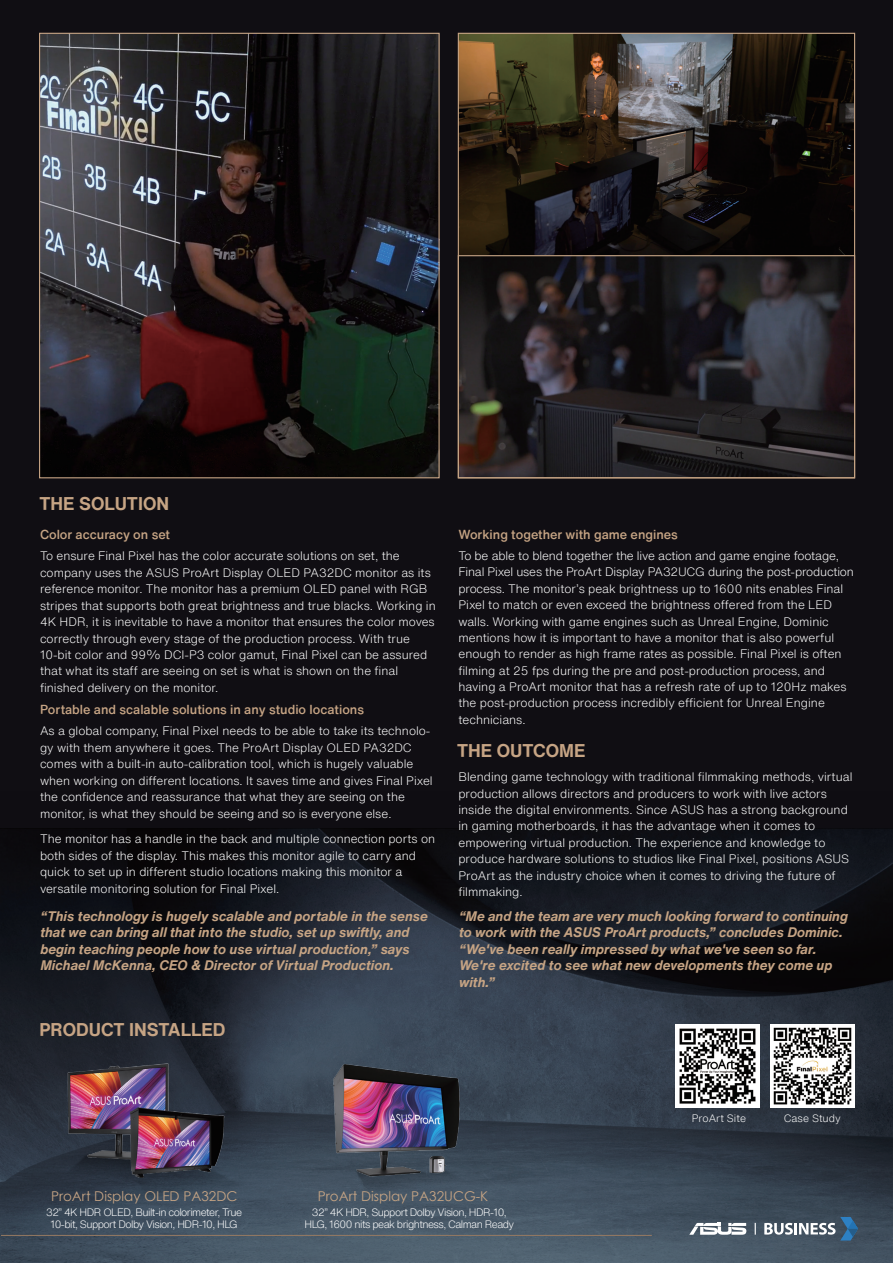
<style>
.page{position:relative;width:893px;height:1263px;background:#100e13}
.page>*{position:absolute;margin:0;border:0;box-sizing:border-box;transform-origin:0 0}
.t1{font:700 18px "Helvetica Now Text";color:#c6a484}
.t2{font:italic 700 13.5px/16.5px "Helvetica Now Text";color:#c6a484}
.t3{font:13.5px "Century Gothic";color:#c6a484}
.t4{font:500 12.75px "Helvetica Now Text";color:#c6a484}
.t5{font:300 12px/16.4px "Helvetica Now Text";color:#fff}
.t6{font:300 10.5px/12px "Helvetica Now Text";letter-spacing:-.05em;color:#fff;text-align:center}
.t7{font:300 10.5px "Helvetica Now Text";color:#fff}
</style>
<div class="page">
<img style="left:0;top:828px;width:893px;height:435px">
<hr style="left:1px;top:1235px;width:651px;height:1px;background:#977a62">
<svg style="left:689px;top:1223px;width:57px;height:12px"></svg>
<svg style="left:755px;top:1223px;width:1px;height:12px"></svg>
<svg style="left:764px;top:1217px;width:94px;height:23px"></svg>
<img style="left:41px;top:35px;width:397px;height:441px">
<img style="left:0;top:1099px;width:319px;height:160px">
<img style="left:67px;top:1033px;width:162px;height:162px">
<img style="left:303px;top:1113px;width:286px;height:146px">
<img style="left:319px;top:1042px;width:152px;height:152px">
<img style="left:460px;top:35px;width:393px;height:441px">
<img style="left:676px;top:1024px;width:83px;height:83px">
<img style="left:771px;top:1024px;width:83px;height:83px">
<h1 class="t1" style="left:40px;top:490px;width:131px">THE SOLUTION</h1>
<p class="t4" style="left:40px;top:525px;width:131px">Color accuracy on set</p>
<p class="t5" style="left:40px;top:547px;width:397px">To ensure Final Pixel has the color accurate solutions on set, the company uses the ASUS ProArt Display OLED PA32DC monitor as its reference monitor. The monitor has a premium OLED panel with RGB stripes that supports both great brightness and true blacks. Working in 4K HDR, it is inevitable to have a monitor that ensures the color moves correctly through every stage of the production process. With true 10-bit color and 99% DCI-P3 color gamut, Final Pixel can be assured that what its staff are seeing on set is what is shown on the final finished delivery on the monitor.</p>
<p class="t4" style="left:40px;top:700px;width:325px">Portable and scalable solutions in any studio locations</p>
<p class="t5" style="left:40px;top:722px;width:394px">As a global company, Final Pixel needs to be able to take its technolo&shy;gy with them anywhere it goes. The ProArt Display OLED PA32DC comes with a built-in auto-calibration tool, which is hugely valuable when working on different locations. It saves time and gives Final Pixel the confidence and reassurance that what they are seeing on the monitor, is what they should be seeing and so is everyone else.</p>
<p class="t5" style="left:40px;top:830px;width:397px">The monitor has a handle in the back and multiple connection ports on both sides of the display. This makes this monitor agile to carry and quick to set up in different studio locations making this monitor a versatile monitoring solution for Final Pixel.</p>
<p class="t4" style="left:458px;top:525px;width:221px">Working together with game engines</p>
<p class="t5" style="left:458px;top:547px;width:397px">To be able to blend together the live action and game engine footage, Final Pixel uses the ProArt Display PA32UCG during the post-production process. The monitor’s peak brightness up to 1600 nits enables Final Pixel to match or even exceed the brightness offered from the LED walls. Working with game engines such as Unreal Engine, Dominic mentions how it is important to have a monitor that is also powerful enough to render as high frame rates as possible. Final Pixel is often filming at 25 fps during the pre and post-production process, and having a ProArt monitor that has a refresh rate of up to 120Hz makes the post-production process incredibly efficient for Unreal Engine technicians.</p>
<h1 class="t1" style="left:457px;top:737px;width:130px">THE OUTCOME</h1>
<p class="t5" style="left:458px;top:768px;width:395px">Blending game technology with traditional filmmaking methods, virtual production allows directors and producers to work with live actors inside the digital environments. Since ASUS has a strong background in gaming motherboards, it has the advantage when it comes to empowering virtual production. The experience and knowledge to produce hardware solutions to studios like Final Pixel, positions ASUS ProArt as the industry choice when it comes to driving the future of filmmaking.</p>
<p class="t2" style="left:40px;top:908px;width:389px">“This technology is hugely scalable and portable in the sense that we can bring all that into the studio, set up swiftly, and begin teaching people how to use virtual production,” says Michael McKenna, CEO &amp; Director of Virtual Production.</p>
<p class="t2" style="left:459px;top:907px;width:390px">“Me and the team are very much looking forward to continuing to work with the ASUS ProArt products,” concludes Dominic. “We've been really impressed by what we've seen so far.<br>We're excited to see what new developments they come up with.”</p>
<h1 class="t1" style="left:40px;top:1016px;width:187px">PRODUCT INSTALLED</h1>
<p class="t3" style="left:51px;top:1186px;width:188px">ProArt Display OLED PA32DC</p>
<p class="t6" style="left:46px;top:1206px;width:197px">32” 4K HDR OLED, Built-in colorimeter, True<br>10-bit, Support Dolby Vision, HDR-10, HLG</p>
<p class="t3" style="left:318px;top:1186px;width:172px">ProArt Display PA32UCG-K</p>
<p class="t6" style="left:304px;top:1206px;width:211px">32” 4K HDR, Support Dolby Vision, HDR-10,<br>HLG, 1600 nits peak brightness, Calman Ready</p>
<p class="t7" style="left:692px;top:1110px;width:56px">ProArt Site</p>
<p class="t7" style="left:784px;top:1110px;width:58px">Case Study</p>
</div>
